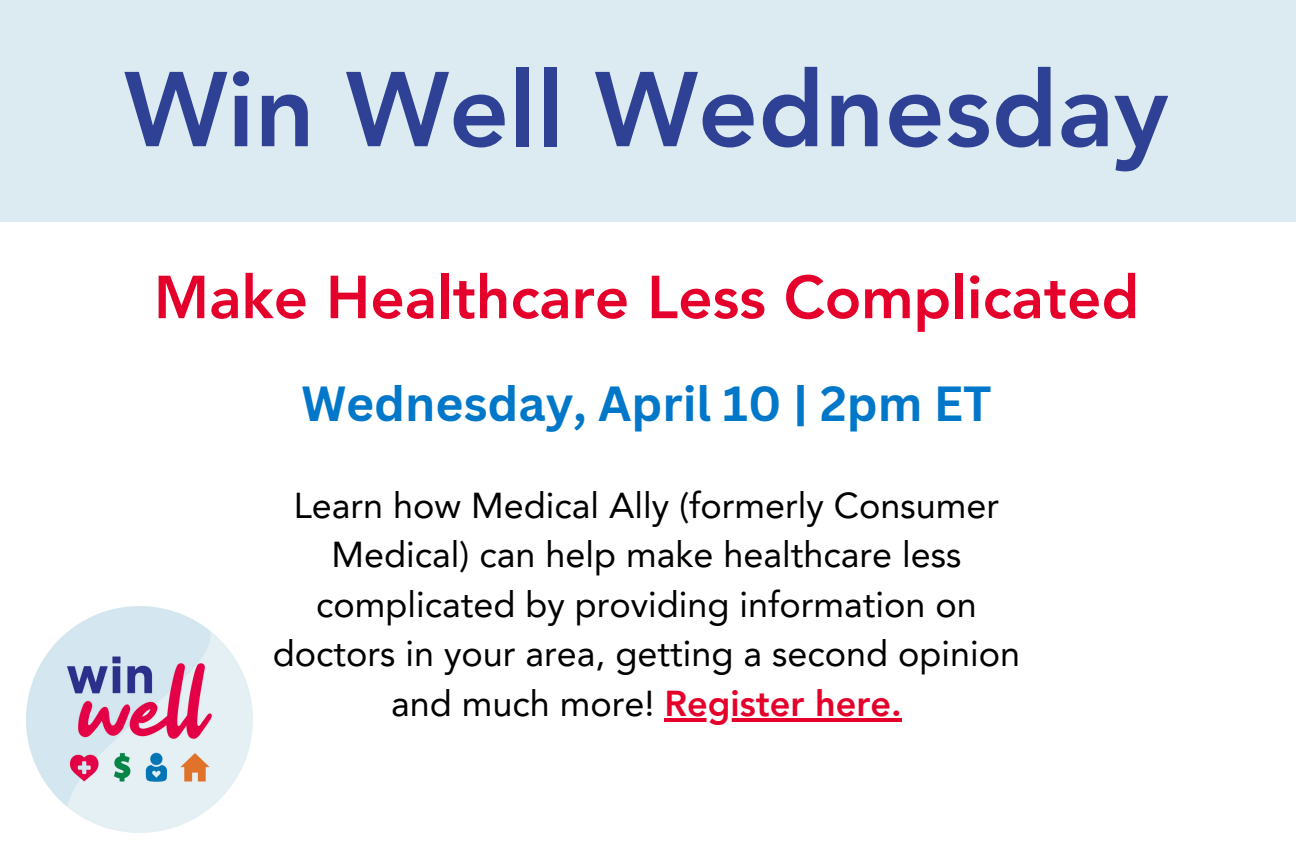
<style>
.page{position:relative;width:1296px;height:864px;background:#fff}
.page>*{position:absolute;margin:0;border:0;box-sizing:border-box;transform-origin:0 0}
.t1{font:800 105px "Avenir LT Pro";color:#2e4195}
.t2{font:800 60px "Avenir LT Pro";color:#e4002b}
.t3{font:700 48px "Canva Sans";color:#0077c8}
.t4{font:36px/49.5px "Avenir LT Pro";color:#000;text-align:center}
.s1{font-weight:800;color:#e4002b}
</style>
<div class="page">
<div style="left:0;top:0;width:1296px;height:221px;background:#dceaf1"></div>
<img style="left:27px;top:606px;width:226px;height:226px">
<hr style="left:665px;top:718px;width:237px;height:4px;background:#e4002b">
<h2 class="t1" style="left:124px;top:67px;width:1046px">Win Well Wednesday</h2>
<h3 class="t2" style="left:154px;top:273px;width:987px">Make Healthcare Less Complicated</h3>
<p class="t3" style="left:301px;top:370px;width:692px">Wednesday, April 10 | 2pm ET</p>
<p class="t4" style="left:273px;top:484px;width:749px">Learn how Medical Ally (formerly Consumer Medical) can help make healthcare less complicated by providing information on doctors in your area, getting a second opinion and much more! <span class="s1">Register here.</span></p>
</div>
